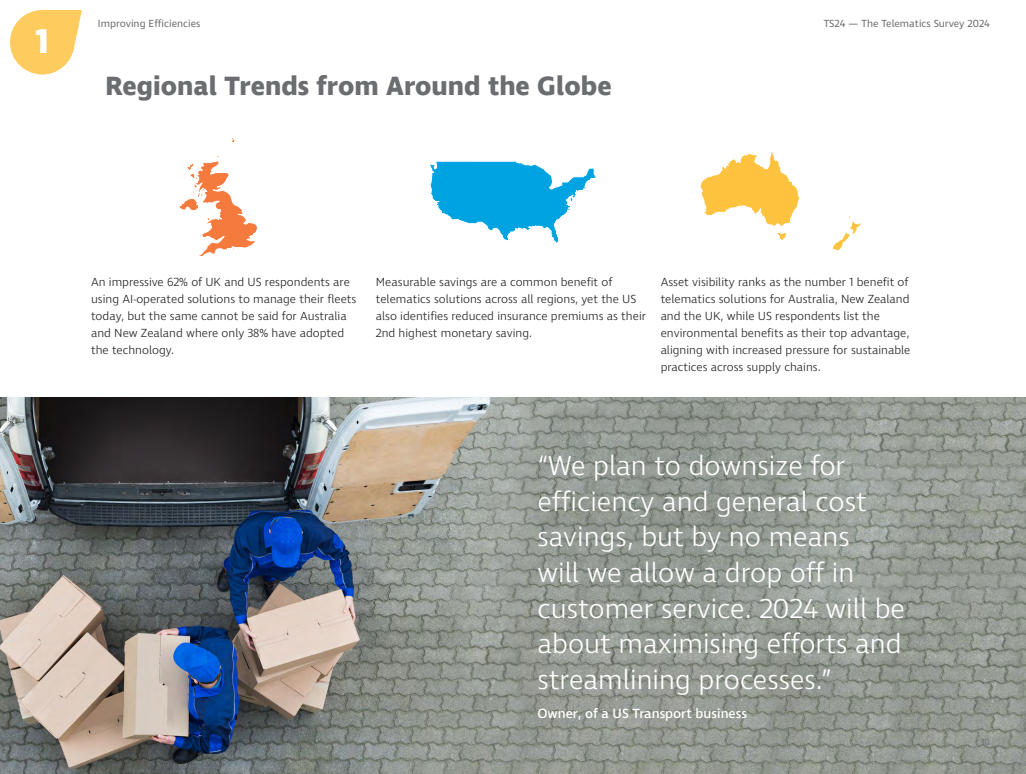
<style>
.page{position:relative;width:1026px;height:774px;background:#fff}
.page>*{position:absolute;margin:0;border:0;box-sizing:border-box;transform-origin:0 0}
.Headline{font:700 35.2px "Ingra";color:#fff}
.t1{font:300 28px/35.7px "Ingra";color:#fff}
.Headline-2{font:700 27px "Ingra";color:#6c6d70}
.Attribution{font:500 13.6px "Ingra";color:#fff}
.t2{font:300 12px/17px "Ingra";color:#231f20}
.Section_Name_Left{font:10.5px "Ingra";color:#6c6d70}
.t3{font:9px "Ingra";color:#6c6d70}
</style>
<div class="page">
<img style="left:0;top:398px;width:1026px;height:376px">
<svg style="left:10px;top:10px;width:72px;height:65px"></svg>
<svg style="left:700px;top:152px;width:99px;height:89px"></svg>
<svg style="left:833px;top:216px;width:28px;height:35px"></svg>
<svg style="left:179px;top:138px;width:79px;height:119px"></svg>
<svg style="left:429px;top:161px;width:168px;height:82px"></svg>
<p class="Headline" style="left:35px;top:19px;width:16px">1</p>
<p class="Section_Name_Left" style="left:98px;top:17px;width:104px">Improving Efficiencies</p>
<p class="Headline-2" style="left:105px;top:68px;width:508px">Regional Trends from Around the Globe</p>
<p class="Section_Name_Left" style="left:824px;top:17px;width:168px">TS24 — The Telematics Survey 2024</p>
<p class="t2" style="left:91px;top:274px;width:267px">An impressive 62% of UK and US respondents are using AI-operated solutions to manage their fleets today, but the same cannot be said for Australia and New Zealand where only 38% have adopted the technology.</p>
<p class="t2" style="left:376px;top:274px;width:272px">Measurable savings are a common benefit of telematics solutions across all regions, yet the US also identifies reduced insurance premiums as their 2nd highest monetary saving.</p>
<p class="t2" style="left:661px;top:274px;width:251px">Asset visibility ranks as the number 1 benefit of telematics solutions for Australia, New Zealand and the UK, while US respondents list the environmental benefits as their top advantage, aligning with increased pressure for sustainable practices across supply chains.</p>
<p class="t1" style="left:537px;top:449px;width:369px">“We plan to downsize for efficiency and general cost savings, but by no means<br>will we allow a drop off in customer service. 2024 will be about maximising efforts and streamlining processes.”</p>
<p class="Attribution" style="left:537px;top:705px;width:211px">Owner, of a US Transport business</p>
<p class="t3" style="left:981px;top:736px;width:10px">10</p>
</div>
